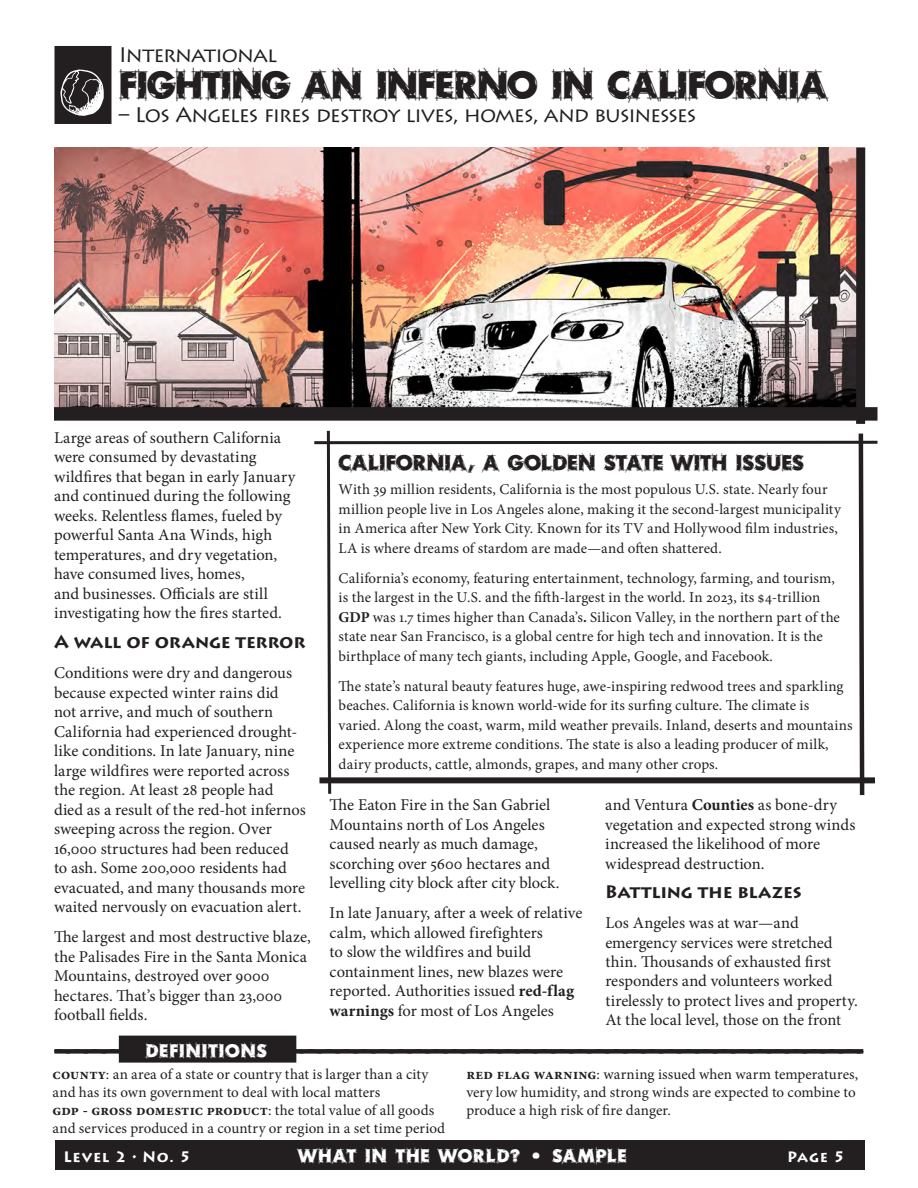
<style>
.page{position:relative;width:918px;height:1188px;background:#fff}
.page>*{position:absolute;margin:0;border:0;box-sizing:border-box;transform-origin:0 0}
.Headline_w_header_and_small_headline{font:37.5px "Rough Draft";letter-spacing:-.025em;color:#231f20}
.Headline_w_header_and_small_headline-2{font:21px "Lithos Pro";letter-spacing:-.05em;color:#231f20}
.Sidebar_Headline{font:21px "Rough Draft";letter-spacing:.01em;color:#231f20}
.Text_basic{font:700 18px "Lithos Pro";letter-spacing:-.015em;color:#231f20}
.Definitions_header{font:18px "Rough Draft";letter-spacing:.055em;color:#fff}
.Text_basic-2{font:16.5px/19.5px "Minion Pro";letter-spacing:-.005em;color:#231f20}
.Text_basic-3{font:15px/19.5px "Minion Pro";letter-spacing:.005em;color:#231f20}
.Definitions{font:15px/18px "Minion Pro";letter-spacing:-.005em;color:#231f20}
.t1{font:700 15px "Lithos Pro";letter-spacing:.045em;color:#fff}
.s1{font-weight:700}
</style>
<div class="page">
<div style="left:54px;top:46px;width:57px;height:78px;background:#231f20"></div>
<hr style="left:314px;top:441px;width:563px;height:3px;background:#231f20">
<svg style="left:856px;top:433px;width:11px;height:363px"></svg>
<div style="left:319px;top:777px;width:556px;height:6px;background:#231f20"></div>
<svg style="left:325px;top:430px;width:8px;height:364px"></svg>
<div style="left:119px;top:1036px;width:177px;height:27px;background:#231f20"></div>
<svg style="left:54px;top:1047px;width:810px;height:8px"></svg>
<svg style="left:60px;top:70px;width:44px;height:46px"></svg>
<img style="left:54px;top:147px;width:802px;height:260px">
<div style="left:856px;top:147px;width:9px;height:277px;background:#231f20"></div>
<div style="left:54px;top:407px;width:824px;height:14px;background:#231f20"></div>
<div style="left:55px;top:1140px;width:810px;height:30px;background:#231f20"></div>
<p class="Headline_w_header_and_small_headline-2" style="left:119px;top:43px;width:160px">International</p>
<p class="Headline_w_header_and_small_headline" style="left:119px;top:61px;width:710px">FIGHTING AN INFERNO IN CALIFORNIA</p>
<p class="Headline_w_header_and_small_headline-2" style="left:119px;top:103px;width:579px">– Los Angeles fires destroy lives, homes, and businesses</p>
<p class="Text_basic-2" style="left:54px;top:428px;width:243px">Large areas of southern California were consumed by devastating wildfires that began in early January and continued during the following weeks. Relentless flames, fueled by powerful Santa Ana Winds, high temperatures, and dry vegetation, have consumed lives, homes,<br>and businesses. Officials are still investigating how the fires started.</p>
<p class="Text_basic" style="left:54px;top:631px;width:253px">A wall of orange terror</p>
<p class="Text_basic-2" style="left:54px;top:663px;width:253px">Conditions were dry and dangerous because expected winter rains did<br>not arrive, and much of southern California had experienced drought&shy;like conditions. In late January, nine large wildfires were reported across the region. At least 28 people had died as a result of the red-hot infernos sweeping across the region. Over 16,000 structures had been reduced to ash. Some 200,000 residents had evacuated, and many thousands more waited nervously on evacuation alert.</p>
<p class="Text_basic-2" style="left:54px;top:927px;width:259px">The largest and most destructive blaze, the Palisades Fire in the Santa Monica<br>Mountains, destroyed over 9000 hectares. That’s bigger than 23,000 football fields.</p>
<p class="Sidebar_Headline" style="left:339px;top:449px;width:467px">CALIFORNIA, A GOLDEN STATE WITH ISSUES</p>
<p class="Text_basic-3" style="left:339px;top:480px;width:504px">With 39 million residents, California is the most populous U.S. state. Nearly four million people live in Los Angeles alone, making it the second-largest municipality in America after New York City. Known for its TV and Hollywood film industries, LA is where dreams of stardom are made—and often shattered.</p>
<p class="Text_basic-3" style="left:339px;top:568px;width:503px">California’s economy, featuring entertainment, technology, farming, and tourism, is the largest in the U.S. and the fifth-largest in the world. In 2023, its $4-trillion <span class="s1">GDP</span> was 1.7 times higher than Canada’s<span class="s1">.</span> Silicon Valley, in the northern part of the state near San Francisco, is a global centre for high tech and innovation. It is the birthplace of many tech giants, including Apple, Google, and Facebook.</p>
<p class="Text_basic-3" style="left:339px;top:676px;width:515px">The state’s natural beauty features huge, awe-inspiring redwood trees and sparkling beaches. California is known world-wide for its surfing culture. The climate is varied. Along the coast, warm, mild weather prevails. Inland, deserts and mountains experience more extreme conditions. The state is also a leading producer of milk, dairy products, cattle, almonds, grapes, and many other crops.</p>
<p class="Text_basic-2" style="left:330px;top:795px;width:231px">The Eaton Fire in the San Gabriel<br>Mountains north of Los Angeles caused nearly as much damage, scorching over 5600 hectares and levelling city block after city block.</p>
<p class="Text_basic-2" style="left:330px;top:903px;width:254px">In late January, after a week of relative calm, which allowed firefighters<br>to slow the wildfires and build containment lines, new blazes were reported. Authorities issued <span class="s1">red-flag warnings</span> for most of Los Angeles</p>
<p class="Text_basic-2" style="left:605px;top:795px;width:252px">and Ventura <span class="s1">Counties</span> as bone-dry vegetation and expected strong winds increased the likelihood of more widespread destruction.</p>
<p class="Text_basic" style="left:605px;top:881px;width:198px">Battling the blazes</p>
<p class="Text_basic-2" style="left:605px;top:913px;width:254px">Los Angeles was at war—and emergency services were stretched thin. Thousands of exhausted first responders and volunteers worked tirelessly to protect lives and property.<br>At the local level, those on the front</p>
<p class="Definitions_header" style="left:146px;top:1039px;width:123px">DEFINITIONS</p>
<p class="Definitions" style="left:53px;top:1065px;width:378px"><span class="s1">county</span>: an area of a state or country that is larger than a city and has its own government to deal with local matters</p>
<p class="Definitions" style="left:53px;top:1101px;width:394px"><span class="s1">GDP - gross domestic product</span>: the total value of all goods and services produced in a country or region in a set time period</p>
<p class="Definitions" style="left:466px;top:1065px;width:394px"><span class="s1">Red Flag Warning</span>: warning issued when warm temperatures, very low humidity, and strong winds are expected to combine to produce a high risk of fire danger.</p>
<p class="t1" style="left:64px;top:1148px;width:129px">Level 2 • No. 5</p>
<p class="Definitions_header" style="left:298px;top:1144px;width:329px">WHAT IN THE WORLD? • SAMPLE</p>
<p class="t1" style="left:787px;top:1148px;width:59px">Page 5</p>
</div>
